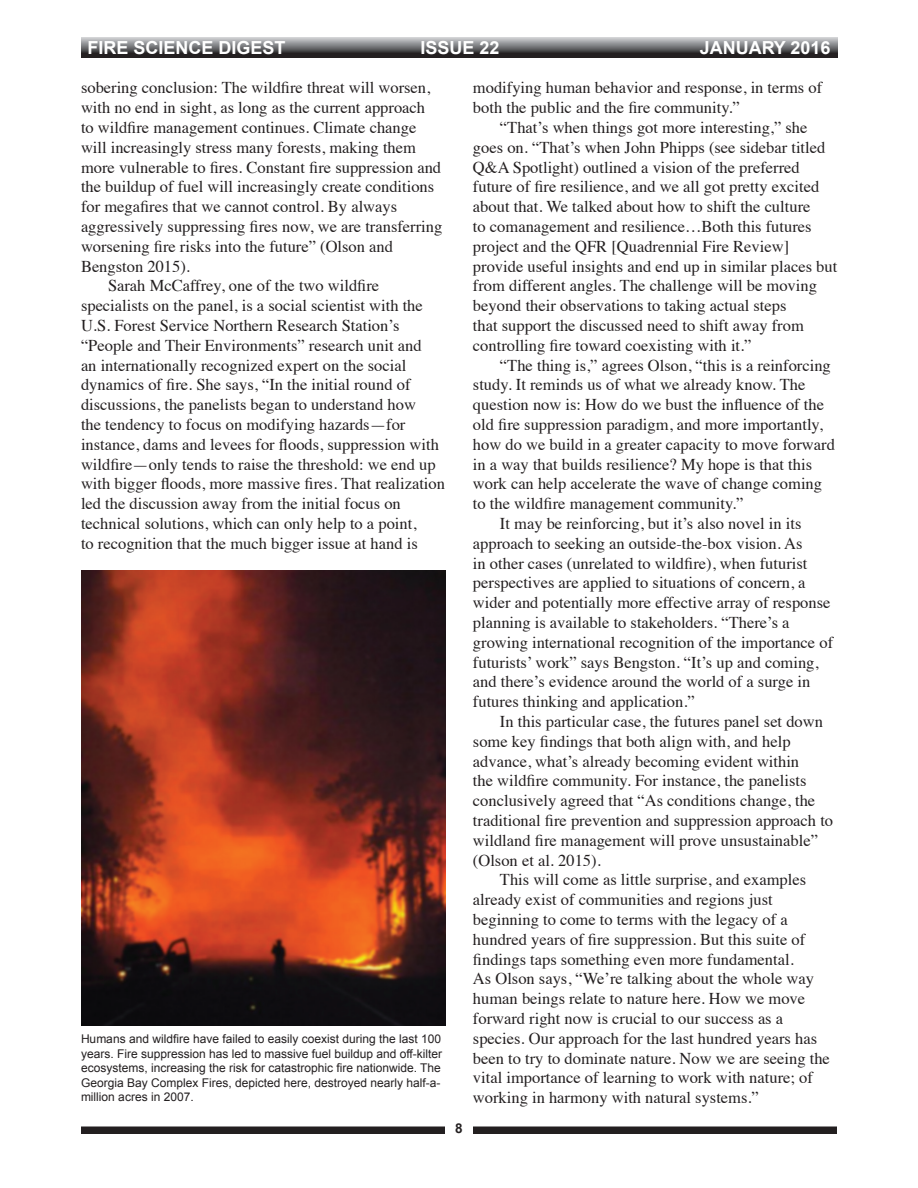
<style>
.page{position:relative;width:918px;height:1188px;background:#fff}
.page>*{position:absolute;margin:0;border:0;box-sizing:border-box;transform-origin:0 0}
.t1{font:700 18px "Arial";color:#fff}
.t2{font:16.5px/19.8px "Times";color:#231f20}
.t3{font:700 13.5px "Arial";color:#231f20}
.t4{font:12px/14.4px "Arial";color:#231f20}
</style>
<div class="page">
<div style="left:81px;top:1126px;width:756px;height:8px;background:#231f20"></div>
<div style="left:446px;top:1116px;width:27px;height:32px;background:#fff"></div>
<svg style="left:82px;top:38px;width:756px;height:20px;background:#68686a"></svg>
<img style="left:81px;top:570px;width:365px;height:456px">
<p class="t1" style="left:87px;top:35px;width:200px">FIRE SCIENCE DIGEST</p>
<p class="t1" style="left:421px;top:35px;width:81px">ISSUE 22</p>
<p class="t1" style="left:700px;top:35px;width:132px">JANUARY 2016</p>
<p class="t2" style="left:81px;top:77px;width:363px">sobering conclusion: The wildfire threat will worsen, with no end in sight, as long as the current approach<br>to wildfire management continues. Climate change will increasingly stress many forests, making them more vulnerable to fires. Constant fire suppression and the buildup of fuel will increasingly create conditions for megafires that we cannot control. By always aggressively suppressing fires now, we are transferring worsening fire risks into the future” (Olson and Bengston 2015).</p>
<p class="t2" style="left:81px;top:275px;width:366px;text-indent:27px">Sarah McCaffrey, one of the two wildfire specialists on the panel, is a social scientist with the U.S. Forest Service Northern Research Station’s “People and Their Environments” research unit and<br>an internationally recognized expert on the social dynamics of fire. She says, “In the initial round of discussions, the panelists began to understand how<br>the tendency to focus on modifying hazards—for instance, dams and levees for floods, suppression with wildfire—only tends to raise the threshold: we end up with bigger floods, more massive fires. That realization led the discussion away from the initial focus on technical solutions, which can only help to a point,<br>to recognition that the much bigger issue at hand is</p>
<p class="t2" style="left:473px;top:77px;width:351px">modifying human behavior and response, in terms of both the public and the fire community.”</p>
<p class="t2" style="left:473px;top:116px;width:366px;text-indent:27px">“That’s when things got more interesting,” she goes on. “That’s when John Phipps (see sidebar titled Q&amp;A Spotlight) outlined a vision of the preferred future of fire resilience, and we all got pretty excited about that. We talked about how to shift the culture<br>to comanagement and resilience…Both this futures project and the QFR [Quadrennial Fire Review] provide useful insights and end up in similar places but from different angles. The challenge will be moving beyond their observations to taking actual steps<br>that support the discussed need to shift away from controlling fire toward coexisting with it.”</p>
<p class="t2" style="left:473px;top:354px;width:363px;text-indent:27px">“The thing is,” agrees Olson, “this is a reinforcing study. It reminds us of what we already know. The question now is: How do we bust the influence of the old fire suppression paradigm, and more importantly, how do we build in a greater capacity to move forward in a way that builds resilience? My hope is that this work can help accelerate the wave of change coming to the wildfire management community.”</p>
<p class="t2" style="left:473px;top:512px;width:362px;text-indent:27px">It may be reinforcing, but it’s also novel in its approach to seeking an outside-the-box vision. As<br>in other cases (unrelated to wildfire), when futurist perspectives are applied to situations of concern, a wider and potentially more effective array of response planning is available to stakeholders. “There’s a growing international recognition of the importance of futurists’ work” says Bengston. “It’s up and coming, and there’s evidence around the world of a surge in futures thinking and application.”</p>
<p class="t2" style="left:473px;top:710px;width:362px;text-indent:27px">In this particular case, the futures panel set down some key findings that both align with, and help advance, what’s already becoming evident within<br>the wildfire community. For instance, the panelists conclusively agreed that “As conditions change, the traditional fire prevention and suppression approach to wildland fire management will prove unsustainable” (Olson et al. 2015).</p>
<p class="t2" style="left:473px;top:869px;width:358px;text-indent:27px">This will come as little surprise, and examples already exist of communities and regions just beginning to come to terms with the legacy of a hundred years of fire suppression. But this suite of findings taps something even more fundamental.<br>As Olson says, “We’re talking about the whole way human beings relate to nature here. How we move forward right now is crucial to our success as a species. Our approach for the last hundred years has been to try to dominate nature. Now we are seeing the vital importance of learning to work with nature; of working in harmony with natural systems.”</p>
<p class="t4" style="left:81px;top:1032px;width:363px">Humans and wildfire have failed to easily coexist during the last 100 years. Fire suppression has led to massive fuel buildup and off-kilter ecosystems, increasing the risk for catastrophic fire nationwide. The Georgia Bay Complex Fires, depicted here, destroyed nearly half-a&shy;million acres in 2007.</p>
<p class="t3" style="left:455px;top:1120px;width:9px">8</p>
</div>
